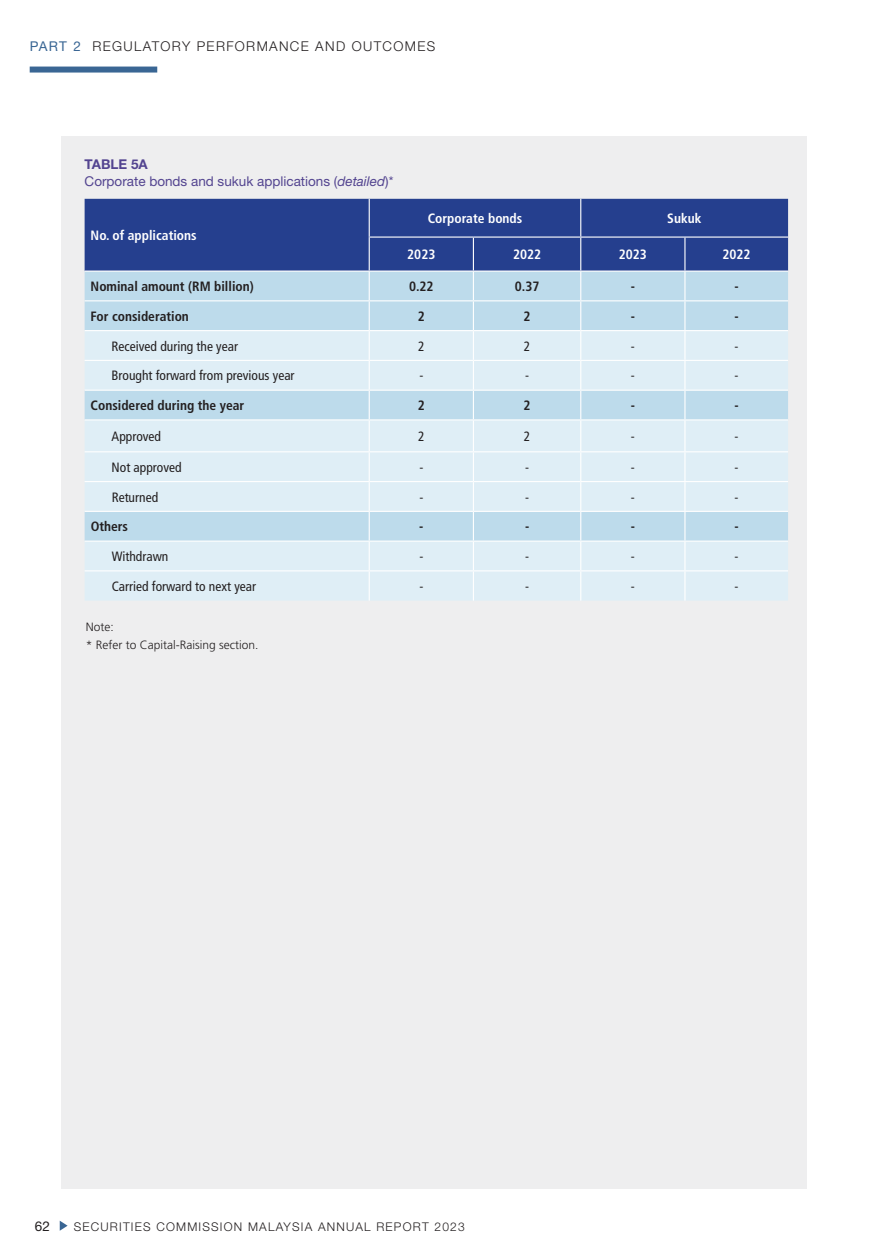
<style>
.page{position:relative;width:890px;height:1260px;background:#fff}
.page>*{position:absolute;margin:0;border:0;box-sizing:border-box;transform-origin:0 0}
.t1{font:condensed 13.5px "Frutiger LT Std";color:#231f20}
.t2{font:700 condensed 13.5px "Frutiger LT Std";color:#231f20}
.t3{font:700 condensed 13.5px "Frutiger LT Std";color:#fff}
.t4{font:13.5px "Helvetica Neue LT Std";color:#534490}
.t5{font:300 13.5px "Helvetica Neue LT Std";letter-spacing:.1em;color:#231f20}
.t6{font:700 13.5px "Helvetica Neue LT Std";color:#534490}
.t7{font:13.5px "Helvetica Neue LT Std";color:#231f20}
.t8{font:300 12px "Helvetica Neue LT Std";letter-spacing:.1em;color:#231f20}
.t9{font:300 12px "Frutiger LT Std";color:#231f20}
.s1{font-weight:400;color:#3a6694}
.s2{font-style:italic}
</style>
<div class="page">
<svg style="left:60px;top:1221px;width:8px;height:10px"></svg>
<div style="left:30px;top:67px;width:127px;height:6px;background:#3a6694"></div>
<div style="left:62px;top:137px;width:745px;height:1052px;background:#eeeeef"></div>
<div style="left:85px;top:199px;width:703px;height:72px;background:#253f8e"></div>
<div style="left:85px;top:272px;width:703px;height:58px;background:#bddbeb"></div>
<svg style="left:85px;top:331px;width:703px;height:269px;fill:#dfeef6"></svg>
<hr style="left:369px;top:199px;width:1px;height:37px;background:#fff">
<hr style="left:369px;top:238px;width:1px;height:33px;background:#fff">
<hr style="left:85px;top:271px;width:284px;height:1px;background:#fff">
<hr style="left:369px;top:271px;width:104px;height:1px;background:#fff">
<hr style="left:473px;top:271px;width:108px;height:1px;background:#fff">
<hr style="left:581px;top:271px;width:104px;height:1px;background:#fff">
<hr style="left:685px;top:271px;width:103px;height:1px;background:#fff">
<hr style="left:85px;top:300px;width:284px;height:1px;background:#fff">
<hr style="left:369px;top:300px;width:104px;height:1px;background:#fff">
<hr style="left:473px;top:300px;width:108px;height:1px;background:#fff">
<hr style="left:581px;top:300px;width:104px;height:1px;background:#fff">
<hr style="left:685px;top:300px;width:103px;height:1px;background:#fff">
<hr style="left:85px;top:330px;width:284px;height:1px;background:#fff">
<hr style="left:369px;top:330px;width:104px;height:1px;background:#fff">
<hr style="left:473px;top:330px;width:108px;height:1px;background:#fff">
<hr style="left:581px;top:330px;width:104px;height:1px;background:#fff">
<hr style="left:685px;top:330px;width:103px;height:1px;background:#fff">
<hr style="left:85px;top:360px;width:284px;height:1px;background:#fff">
<hr style="left:369px;top:360px;width:104px;height:1px;background:#fff">
<hr style="left:473px;top:360px;width:108px;height:1px;background:#fff">
<hr style="left:581px;top:360px;width:104px;height:1px;background:#fff">
<hr style="left:685px;top:360px;width:103px;height:1px;background:#fff">
<hr style="left:85px;top:390px;width:284px;height:1px;background:#fff">
<hr style="left:369px;top:390px;width:104px;height:1px;background:#fff">
<svg style="left:369px;top:272px;width:1px;height:147px"></svg>
<hr style="left:473px;top:390px;width:108px;height:1px;background:#fff">
<svg style="left:473px;top:272px;width:1px;height:147px"></svg>
<hr style="left:581px;top:390px;width:104px;height:1px;background:#fff">
<svg style="left:580px;top:272px;width:1px;height:147px"></svg>
<hr style="left:685px;top:390px;width:103px;height:1px;background:#fff">
<svg style="left:684px;top:272px;width:1px;height:147px"></svg>
<hr style="left:85px;top:419px;width:284px;height:1px;background:#fff">
<hr style="left:369px;top:419px;width:104px;height:1px;background:#fff">
<hr style="left:369px;top:420px;width:1px;height:31px;background:#fff">
<hr style="left:473px;top:419px;width:108px;height:1px;background:#fff">
<hr style="left:473px;top:420px;width:1px;height:31px;background:#fff">
<hr style="left:581px;top:419px;width:104px;height:1px;background:#fff">
<hr style="left:580px;top:420px;width:1px;height:31px;background:#fff">
<hr style="left:685px;top:419px;width:103px;height:1px;background:#fff">
<hr style="left:684px;top:420px;width:1px;height:31px;background:#fff">
<hr style="left:85px;top:451px;width:284px;height:1px;background:#fff">
<hr style="left:369px;top:451px;width:104px;height:1px;background:#fff">
<hr style="left:473px;top:451px;width:108px;height:1px;background:#fff">
<hr style="left:581px;top:451px;width:104px;height:1px;background:#fff">
<hr style="left:685px;top:451px;width:103px;height:1px;background:#fff">
<hr style="left:85px;top:481px;width:284px;height:1px;background:#fff">
<hr style="left:369px;top:481px;width:104px;height:1px;background:#fff">
<hr style="left:473px;top:481px;width:108px;height:1px;background:#fff">
<hr style="left:581px;top:481px;width:104px;height:1px;background:#fff">
<hr style="left:685px;top:481px;width:103px;height:1px;background:#fff">
<hr style="left:85px;top:511px;width:284px;height:1px;background:#fff">
<hr style="left:369px;top:511px;width:104px;height:1px;background:#fff">
<hr style="left:473px;top:511px;width:108px;height:1px;background:#fff">
<hr style="left:581px;top:511px;width:104px;height:1px;background:#fff">
<hr style="left:685px;top:511px;width:103px;height:1px;background:#fff">
<hr style="left:85px;top:541px;width:284px;height:1px;background:#fff">
<hr style="left:369px;top:541px;width:104px;height:1px;background:#fff">
<svg style="left:369px;top:452px;width:1px;height:118px"></svg>
<hr style="left:473px;top:541px;width:108px;height:1px;background:#fff">
<svg style="left:473px;top:452px;width:1px;height:118px"></svg>
<hr style="left:581px;top:541px;width:104px;height:1px;background:#fff">
<svg style="left:580px;top:452px;width:1px;height:118px"></svg>
<hr style="left:685px;top:541px;width:103px;height:1px;background:#fff">
<svg style="left:684px;top:452px;width:1px;height:118px"></svg>
<hr style="left:85px;top:570px;width:284px;height:1px;background:#fff">
<hr style="left:369px;top:570px;width:104px;height:1px;background:#fff">
<hr style="left:369px;top:571px;width:1px;height:30px;background:#fff">
<hr style="left:473px;top:570px;width:108px;height:1px;background:#fff">
<hr style="left:473px;top:571px;width:1px;height:30px;background:#fff">
<hr style="left:581px;top:570px;width:104px;height:1px;background:#fff">
<hr style="left:580px;top:571px;width:1px;height:30px;background:#fff">
<hr style="left:685px;top:570px;width:103px;height:1px;background:#fff">
<hr style="left:684px;top:571px;width:1px;height:30px;background:#fff">
<hr style="left:580px;top:199px;width:1px;height:37px;background:#fff">
<hr style="left:369px;top:236px;width:104px;height:2px;background:#fff">
<hr style="left:473px;top:236px;width:108px;height:2px;background:#fff">
<hr style="left:473px;top:238px;width:1px;height:33px;background:#fff">
<hr style="left:581px;top:236px;width:104px;height:2px;background:#fff">
<hr style="left:580px;top:238px;width:1px;height:33px;background:#fff">
<hr style="left:685px;top:236px;width:103px;height:2px;background:#fff">
<hr style="left:684px;top:238px;width:1px;height:33px;background:#fff">
<p class="t5" style="left:30px;top:38px;width:407px"><span class="s1">PART 2</span> REGULATORY PERFORMANCE AND OUTCOMES</p>
<p class="t6" style="left:85px;top:156px;width:65px">TABLE 5A</p>
<p class="t4" style="left:85px;top:173px;width:310px">Corporate bonds and sukuk applications (<span class="s2">detailed</span>)*</p>
<p class="t3" style="left:91px;top:227px;width:108px">No. of applications</p>
<p class="t3" style="left:428px;top:210px;width:96px">Corporate bonds</p>
<p class="t3" style="left:667px;top:210px;width:36px">Sukuk</p>
<p class="t3" style="left:407px;top:246px;width:30px">2023</p>
<p class="t3" style="left:513px;top:246px;width:30px">2022</p>
<p class="t3" style="left:619px;top:246px;width:30px">2023</p>
<p class="t3" style="left:722px;top:246px;width:30px">2022</p>
<p class="t2" style="left:91px;top:278px;width:165px">Nominal amount (RM billion)</p>
<p class="t2" style="left:409px;top:278px;width:26px">0.22</p>
<p class="t2" style="left:515px;top:278px;width:26px">0.37</p>
<p class="t2" style="left:631px;top:278px;width:6px">-</p>
<p class="t2" style="left:734px;top:278px;width:6px">-</p>
<p class="t2" style="left:91px;top:308px;width:100px">For consideration</p>
<p class="t2" style="left:418px;top:308px;width:9px">2</p>
<p class="t2" style="left:524px;top:308px;width:9px">2</p>
<p class="t2" style="left:631px;top:308px;width:6px">-</p>
<p class="t2" style="left:734px;top:308px;width:6px">-</p>
<p class="t1" style="left:112px;top:338px;width:128px">Received during the year</p>
<p class="t1" style="left:418px;top:338px;width:8px">2</p>
<p class="t1" style="left:524px;top:338px;width:8px">2</p>
<p class="t1" style="left:631px;top:338px;width:5px">-</p>
<p class="t1" style="left:734px;top:338px;width:5px">-</p>
<p class="t1" style="left:112px;top:368px;width:184px">Brought forward from previous year</p>
<p class="t1" style="left:419px;top:368px;width:5px">-</p>
<p class="t1" style="left:525px;top:368px;width:5px">-</p>
<p class="t1" style="left:631px;top:368px;width:5px">-</p>
<p class="t1" style="left:735px;top:368px;width:5px">-</p>
<p class="t2" style="left:91px;top:397px;width:155px">Considered during the year</p>
<p class="t2" style="left:418px;top:397px;width:9px">2</p>
<p class="t2" style="left:524px;top:397px;width:9px">2</p>
<p class="t2" style="left:631px;top:397px;width:6px">-</p>
<p class="t2" style="left:734px;top:397px;width:6px">-</p>
<p class="t1" style="left:112px;top:428px;width:51px">Approved</p>
<p class="t1" style="left:418px;top:428px;width:8px">2</p>
<p class="t1" style="left:524px;top:428px;width:8px">2</p>
<p class="t1" style="left:631px;top:428px;width:5px">-</p>
<p class="t1" style="left:735px;top:428px;width:5px">-</p>
<p class="t1" style="left:112px;top:459px;width:71px">Not approved</p>
<p class="t1" style="left:419px;top:459px;width:5px">-</p>
<p class="t1" style="left:525px;top:459px;width:5px">-</p>
<p class="t1" style="left:631px;top:459px;width:5px">-</p>
<p class="t1" style="left:735px;top:459px;width:5px">-</p>
<p class="t1" style="left:112px;top:489px;width:48px">Returned</p>
<p class="t1" style="left:419px;top:489px;width:5px">-</p>
<p class="t1" style="left:525px;top:489px;width:5px">-</p>
<p class="t1" style="left:631px;top:489px;width:5px">-</p>
<p class="t1" style="left:735px;top:489px;width:5px">-</p>
<p class="t2" style="left:91px;top:519px;width:39px">Others</p>
<p class="t2" style="left:419px;top:519px;width:6px">-</p>
<p class="t2" style="left:525px;top:519px;width:6px">-</p>
<p class="t2" style="left:631px;top:519px;width:6px">-</p>
<p class="t2" style="left:734px;top:519px;width:6px">-</p>
<p class="t1" style="left:112px;top:548px;width:58px">Withdrawn</p>
<p class="t1" style="left:419px;top:548px;width:5px">-</p>
<p class="t1" style="left:525px;top:548px;width:5px">-</p>
<p class="t1" style="left:631px;top:548px;width:5px">-</p>
<p class="t1" style="left:735px;top:548px;width:5px">-</p>
<p class="t1" style="left:112px;top:578px;width:146px">Carried forward to next year</p>
<p class="t1" style="left:419px;top:578px;width:5px">-</p>
<p class="t1" style="left:525px;top:578px;width:5px">-</p>
<p class="t1" style="left:631px;top:578px;width:5px">-</p>
<p class="t1" style="left:735px;top:578px;width:5px">-</p>
<p class="t9" style="left:86px;top:620px;width:30px">Note:</p>
<p class="t9" style="left:86px;top:638px;width:174px">* Refer to Capital-Raising section.</p>
<p class="t7" style="left:35px;top:1218px;width:17px">62</p>
<p class="t8" style="left:74px;top:1219px;width:392px">SECURITIES COMMISSION MALAYSIA ANNUAL REPORT 2023</p>
</div>
